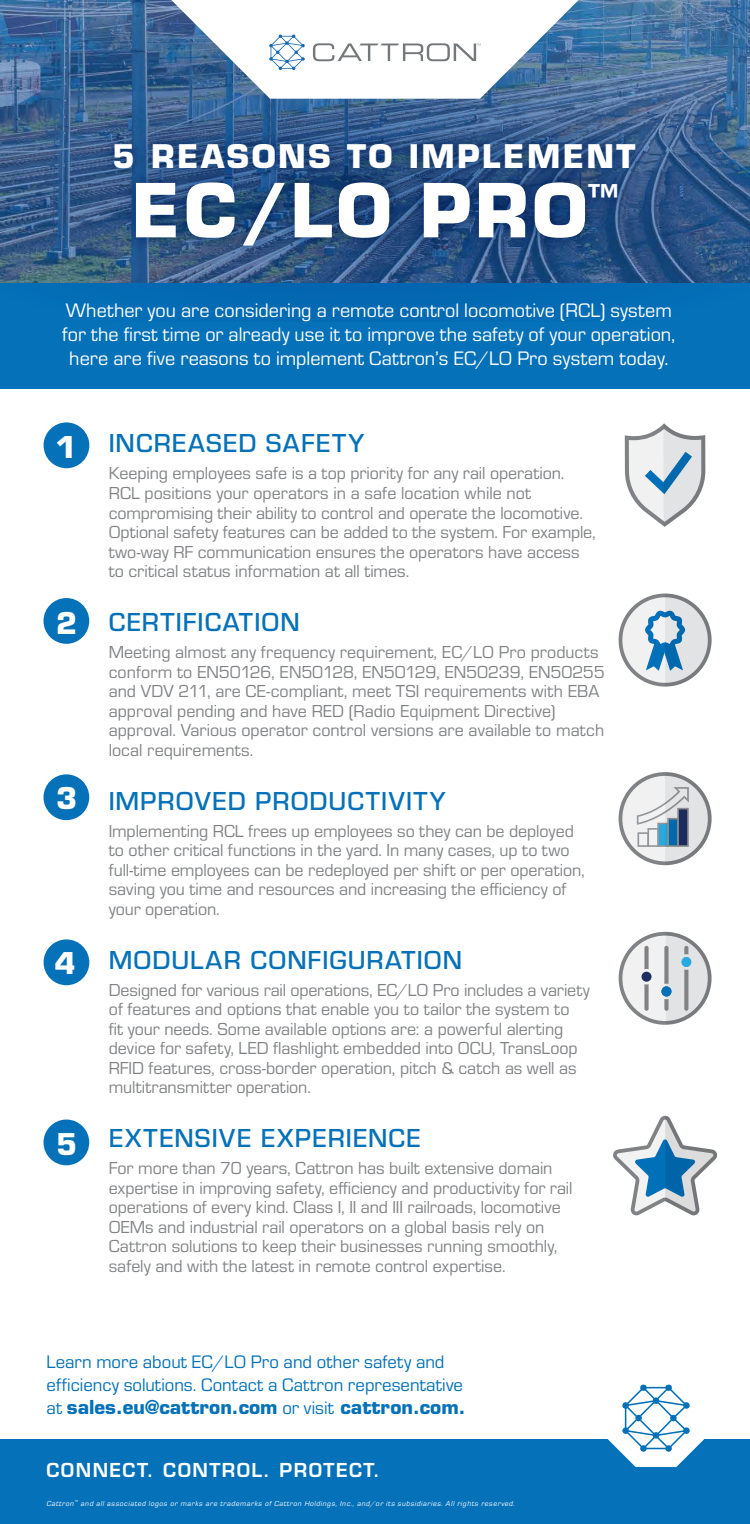
<style>
.page{position:relative;width:750px;height:1524px;background:#fff}
.page>*{position:absolute;margin:0;border:0;box-sizing:border-box;transform-origin:0 0}
.t1{font:700 72.53px "Eurostile LT";letter-spacing:.05em;color:#fff}
.t2{font:700 31.72px "Eurostile LT";letter-spacing:.075em;color:#fff}
.t3{font:700 29.25px "Eurostile LT";color:#fff}
.t4{font:500 27px "Eurostile";letter-spacing:.04em;color:#0471b9}
.t5{font:20.25px/24.3px "Eurostile";color:#fff;text-align:center}
.t6{font:18.75px/23.2px "Eurostile";color:#0471b9}
.t7{font:700 18.75px "Eurostile LT";color:#0471b9}
.t8{font:600 18.75px "Eurostile LT";letter-spacing:.075em;color:#fff}
.t9{font:18px/19.5px "Eurostile";color:#808285}
.t10{font:italic 7.5px "Eurostile";letter-spacing:.075em;color:#fff}
.s1{font-family:"Eurostile LT";font-weight:700;font-size:29.25px;color:#fff}
.s2{font-family:"Eurostile";font-weight:400}
</style>
<div class="page">
<div style="left:0;top:283px;width:750px;height:105px;background:#0471b9"></div>
<svg style="left:0;top:0;width:750px;height:297px;background:#386797"></svg>
<div style="left:44px;top:422px;width:45px;height:46px;background:#0471b9;border-radius:50%"></div>
<div style="left:44px;top:598px;width:45px;height:46px;background:#0471b9;border-radius:50%"></div>
<div style="left:44px;top:774px;width:45px;height:46px;background:#0471b9;border-radius:50%"></div>
<div style="left:44px;top:939px;width:45px;height:46px;background:#0471b9;border-radius:50%"></div>
<div style="left:44px;top:1119px;width:45px;height:46px;background:#0471b9;border-radius:50%"></div>
<img style="left:92px;top:120px;width:566px;height:156px">
<svg style="left:171px;top:0;width:408px;height:99px"></svg>
<div style="left:0;top:1438px;width:750px;height:85px;background:#0471b9"></div>
<svg style="left:607px;top:1386px;width:98px;height:80px"></svg>
<svg style="left:653px;top:1431px;width:6px;height:7px"></svg>
<div style="left:635px;top:1414px;width:7px;height:7px;background:#0070b9;border-radius:50%"></div>
<div style="left:665px;top:1384px;width:7px;height:6px;background:#0070b9;border-radius:50%"></div>
<div style="left:640px;top:1384px;width:7px;height:6px;background:#0070b9;border-radius:50%"></div>
<div style="left:622px;top:1402px;width:7px;height:6px;background:#0070b9;border-radius:50%"></div>
<div style="left:622px;top:1427px;width:7px;height:6px;background:#0070b9;border-radius:50%"></div>
<div style="left:640px;top:1445px;width:7px;height:6px;background:#0070b9;border-radius:50%"></div>
<div style="left:665px;top:1445px;width:7px;height:6px;background:#0070b9;border-radius:50%"></div>
<div style="left:683px;top:1427px;width:7px;height:6px;background:#0070b9;border-radius:50%"></div>
<svg style="left:625px;top:423px;width:80px;height:104px"></svg>
<svg style="left:619px;top:593px;width:93px;height:93px"></svg>
<svg style="left:619px;top:772px;width:93px;height:93px"></svg>
<svg style="left:619px;top:931px;width:93px;height:93px"></svg>
<div style="left:661px;top:986px;width:10px;height:10px;background:#0070b9;border-radius:50%"></div>
<svg style="left:613px;top:1115px;width:105px;height:100px"></svg>
<h2 class="t2" style="left:112px;top:137px;width:525px">5 REASONS TO IMPLEMENT</h2>
<h1 class="t1" style="left:131px;top:166px;width:487px">EC/LO PRO<sup>™</sup></h1>
<p class="t5" style="left:62px;top:297px;width:615px">Whether you are considering a remote control locomotive (RCL) system for the first time or already use it to improve the safety of your operation, here are five reasons to implement Cattron’s EC/LO Pro system today.</p>
<h3 class="t4" style="left:55px;top:425px;width:310px"><span class="s1">1</span> INCREASED SAFETY</h3>
<p class="t9" style="left:109px;top:463px;width:489px">Keeping employees safe is a top priority for any rail operation.<br>RCL positions your operators in a safe location while not compromising their ability to control and operate the locomotive.<br>Optional safety features can be added to the system. For example, two-way RF communication ensures the operators have access to critical status information at all times.</p>
<h3 class="t4" style="left:109px;top:603px;width:192px">CERTIFICATION</h3>
<p class="t9" style="left:109px;top:641px;width:497px">Meeting almost any frequency requirement, EC/LO Pro products conform to EN50126, EN50128, EN50129, EN50239, EN50255 and VDV 211, are CE-compliant, meet TSI requirements with EBA approval pending and have RED (Radio Equipment Directive) approval. Various operator control versions are available to match local requirements.</p>
<h3 class="t4" style="left:109px;top:782px;width:339px">IMPROVED PRODUCTIVITY</h3>
<p class="t9" style="left:109px;top:820px;width:478px">Implementing RCL frees up employees so they can be deployed to other critical functions in the yard. In many cases, up to two full-time employees can be redeployed per shift or per operation, saving you time and resources and increasing the efficiency of your operation.</p>
<h3 class="t4" style="left:109px;top:941px;width:355px">MODULAR CONFIGURATION</h3>
<p class="t9" style="left:109px;top:979px;width:483px">Designed for various rail operations, EC/LO Pro includes a variety of features and options that enable you to tailor the system to<br>fit your needs. Some available options are: a powerful alerting device for safety, LED flashlight embedded into OCU, TransLoop RFID features, cross-border operation, pitch &amp; catch as well as multitransmitter operation.</p>
<h3 class="t4" style="left:109px;top:1119px;width:314px">EXTENSIVE EXPERIENCE</h3>
<p class="t9" style="left:109px;top:1157px;width:465px">For more than 70 years, Cattron has built extensive domain expertise in improving safety, efficiency and productivity for rail operations of every kind. Class I, II and III railroads, locomotive OEMs and industrial rail operators on a global basis rely on Cattron solutions to keep their businesses running smoothly, safely and with the latest in remote control expertise.</p>
<h3 class="t3" style="left:56px;top:604px;width:23px">2</h3>
<h3 class="t3" style="left:56px;top:780px;width:23px">3</h3>
<h3 class="t3" style="left:55px;top:945px;width:23px">4</h3>
<h3 class="t3" style="left:56px;top:1126px;width:23px">5</h3>
<p class="t6" style="left:46px;top:1348px;width:418px">Learn more about EC/LO Pro and other safety and efficiency solutions. Contact a Cattron representative</p>
<p class="t7" style="left:46px;top:1395px;width:421px"><span class="s2">at</span> sales.eu@cattron.com <span class="s2">or visit</span> cattron.com.</p>
<p class="t8" style="left:46px;top:1457px;width:335px">CONNECT. CONTROL. PROTECT.</p>
<p class="t10" style="left:47px;top:1497px;width:470px">Cattron<sup>™</sup> and all associated logos or marks are trademarks of Cattron Holdings, Inc., and/or its subsidiaries. All rights reserved.</p>
</div>
